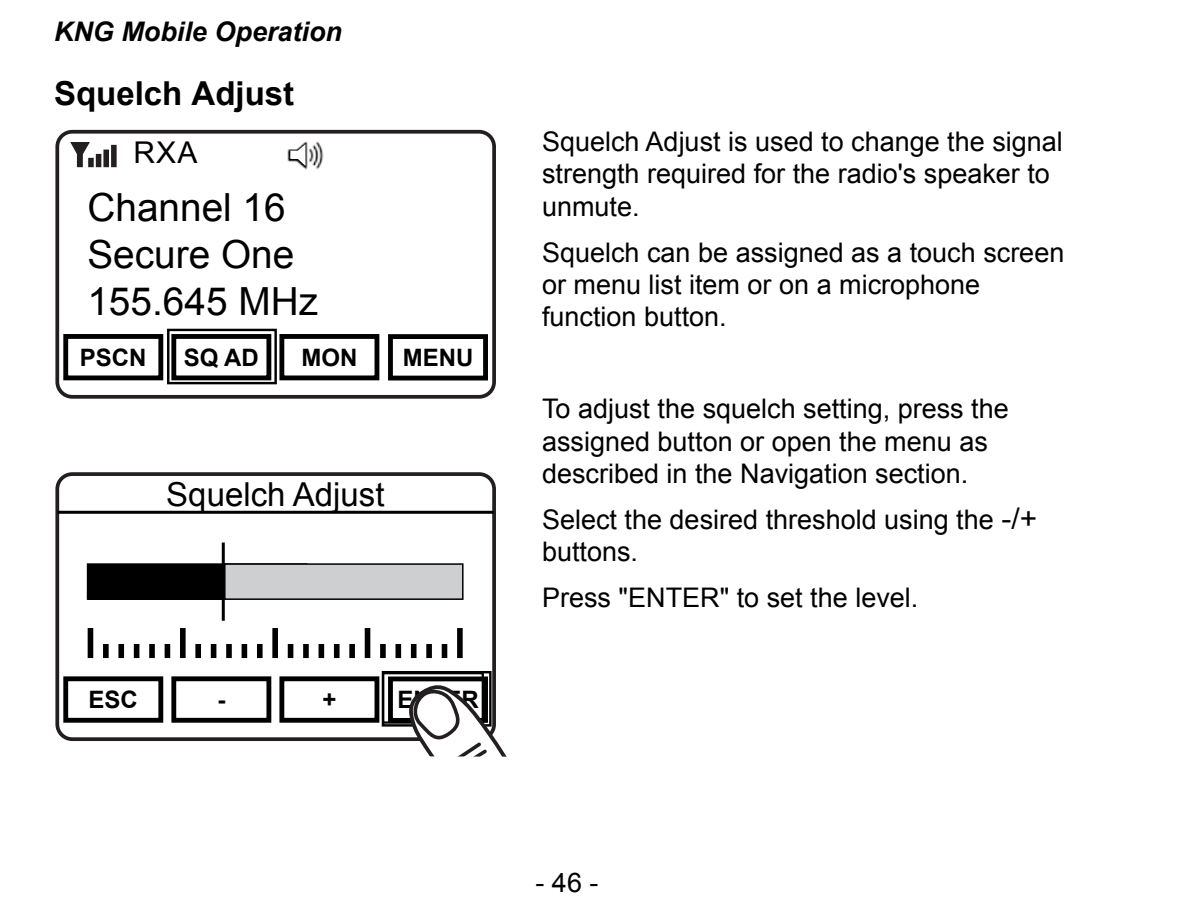
<style>
.page{position:relative;width:1188px;height:918px;background:#fff}
.page>*{position:absolute;margin:0;border:0;box-sizing:border-box;transform-origin:0 0}
.t1{font:38.7px/46.8px "Arial";color:#000}
.t2{font:36.3px/43.8px "Arial";color:#000}
.t3{font:700 33px "Arial";color:#000}
.t4{font:33px "Arial";color:#000}
.t5{font:32.7px "Arial";color:#000;scale:.91 1}
.t6{font:30px "Arial";color:#000}
.t7{font:27px/32.4px "Arial";color:#000}
.t8{font:italic 700 27px "Arial";color:#000}
.t9{font:700 24px "Arial";color:#000}
.s1{font-weight:700;font-size:15.9px}
.s2{font-size:31.2px}
.s3{font-size:30px}
</style>
<div class="page">
<svg style="left:55px;top:130px;width:441px;height:269px"></svg>
<img style="left:287px;top:136px;width:37px;height:37px">
<svg style="left:290px;top:144px;width:16px;height:22px"></svg>
<div style="left:77px;top:143px;width:6px;height:24px;background:#231f20"></div>
<svg style="left:71px;top:142px;width:18px;height:17px"></svg>
<div style="left:88px;top:158px;width:6px;height:9px;background:#231f20"></div>
<div style="left:96px;top:154px;width:5px;height:13px;background:#231f20"></div>
<div style="left:103px;top:150px;width:6px;height:17px;background:#231f20"></div>
<div style="left:111px;top:145px;width:6px;height:22px;background:#231f20"></div>
<div style="left:66px;top:336px;width:95px;height:42px;background:#fff"></div>
<div style="left:63px;top:334px;width:100px;height:46px;border:5px solid #000"></div>
<div style="left:174px;top:336px;width:95px;height:42px;background:#fff"></div>
<div style="left:171px;top:334px;width:100px;height:46px;border:5px solid #000"></div>
<div style="left:282px;top:336px;width:95px;height:42px;background:#fff"></div>
<div style="left:279px;top:334px;width:100px;height:46px;border:5px solid #000"></div>
<div style="left:390px;top:337px;width:96px;height:41px;background:#fff"></div>
<div style="left:388px;top:334px;width:100px;height:46px;border:5px solid #000"></div>
<div style="left:76px;top:184px;width:399px;height:140px;background:#fff"></div>
<div style="left:198px;top:139px;width:87px;height:34px;background:#fff"></div>
<div style="left:332px;top:139px;width:114px;height:34px;background:#fff"></div>
<div style="left:442px;top:139px;width:31px;height:34px;background:#fff"></div>
<div style="left:167px;top:329px;width:110px;height:55px;border:2px solid #000"></div>
<div style="left:133px;top:141px;width:65px;height:27px;background:#fff"></div>
<svg style="left:55px;top:472px;width:441px;height:269px"></svg>
<img style="left:287px;top:479px;width:37px;height:2px">
<div style="left:66px;top:679px;width:95px;height:41px;background:#fff"></div>
<div style="left:63px;top:676px;width:100px;height:47px;border:5px solid #000"></div>
<div style="left:174px;top:679px;width:95px;height:41px;background:#fff"></div>
<div style="left:171px;top:676px;width:100px;height:47px;border:5px solid #000"></div>
<div style="left:282px;top:679px;width:95px;height:41px;background:#fff"></div>
<div style="left:279px;top:676px;width:100px;height:47px;border:5px solid #000"></div>
<div style="left:390px;top:679px;width:96px;height:41px;background:#fff"></div>
<div style="left:388px;top:677px;width:100px;height:46px;border:5px solid #000"></div>
<div style="left:76px;top:526px;width:399px;height:141px;background:#fff"></div>
<div style="left:69px;top:481px;width:335px;height:35px;background:#fff"></div>
<div style="left:402px;top:481px;width:71px;height:35px;background:#fff"></div>
<div style="left:382px;top:671px;width:110px;height:56px;border:2px solid #000"></div>
<div style="left:77px;top:482px;width:397px;height:31px;background:#fff"></div>
<hr style="left:58px;top:511px;width:436px;height:3px;background:#000">
<div style="left:88px;top:564px;width:219px;height:35px;background:#000"></div>
<div style="left:87px;top:563px;width:220px;height:37px;border:2px solid #000"></div>
<div style="left:382px;top:672px;width:102px;height:52px;border:2px solid #000"></div>
<svg style="left:406px;top:677px;width:101px;height:80px"></svg>
<div style="left:225px;top:564px;width:238px;height:35px;background:#cdcfd0"></div>
<div style="left:224px;top:563px;width:240px;height:37px;border:2px solid #000"></div>
<hr style="left:222px;top:543px;width:3px;height:78px;background:#000">
<div style="left:88px;top:628px;width:5px;height:30px;background:#000"></div>
<div style="left:103px;top:628px;width:6px;height:30px;background:#000"></div>
<div style="left:118px;top:628px;width:6px;height:30px;background:#000"></div>
<div style="left:134px;top:628px;width:5px;height:30px;background:#000"></div>
<div style="left:149px;top:628px;width:6px;height:30px;background:#000"></div>
<div style="left:165px;top:628px;width:5px;height:30px;background:#000"></div>
<div style="left:180px;top:628px;width:6px;height:30px;background:#000"></div>
<div style="left:195px;top:628px;width:6px;height:30px;background:#000"></div>
<div style="left:211px;top:628px;width:5px;height:30px;background:#000"></div>
<div style="left:226px;top:628px;width:6px;height:30px;background:#000"></div>
<div style="left:242px;top:628px;width:5px;height:30px;background:#000"></div>
<div style="left:257px;top:628px;width:6px;height:30px;background:#000"></div>
<div style="left:272px;top:628px;width:6px;height:30px;background:#000"></div>
<div style="left:288px;top:628px;width:5px;height:30px;background:#000"></div>
<div style="left:303px;top:628px;width:6px;height:30px;background:#000"></div>
<div style="left:319px;top:628px;width:5px;height:30px;background:#000"></div>
<div style="left:334px;top:628px;width:6px;height:30px;background:#000"></div>
<div style="left:349px;top:628px;width:6px;height:30px;background:#000"></div>
<div style="left:365px;top:628px;width:5px;height:30px;background:#000"></div>
<div style="left:380px;top:628px;width:6px;height:30px;background:#000"></div>
<div style="left:396px;top:628px;width:5px;height:30px;background:#000"></div>
<div style="left:411px;top:628px;width:6px;height:30px;background:#000"></div>
<div style="left:426px;top:628px;width:6px;height:30px;background:#000"></div>
<div style="left:442px;top:628px;width:5px;height:30px;background:#000"></div>
<div style="left:457px;top:628px;width:6px;height:30px;background:#000"></div>
<div style="left:99px;top:624px;width:76px;height:20px;background:#fff"></div>
<div style="left:191px;top:624px;width:76px;height:20px;background:#fff"></div>
<div style="left:283px;top:624px;width:76px;height:20px;background:#fff"></div>
<div style="left:376px;top:624px;width:76px;height:20px;background:#fff"></div>
<p class="t8" style="left:54px;top:16px;width:290px">KNG Mobile Operation</p>
<p class="t3" style="left:54px;top:72px;width:242px">Squelch Adjust</p>
<p class="t6" style="left:133px;top:133px;width:66px">RXA</p>
<p class="t5" style="left:136px;top:134px;width:158px">TXD P<span class="s1">1</span> <span class="s2">Ø</span></p>
<h2 class="t2" style="left:92px;top:183px;width:218px">Channel 16<br>Secure One<br>155.645 MHz</h2>
<h1 class="t1" style="left:87px;top:184px;width:232px">Channel 16<br>Secure One<br>155.645 MHz</h1>
<p class="t9" style="left:80px;top:342px;width:68px">PSCN</p>
<p class="t9" style="left:184px;top:342px;width:77px">SQ AD</p>
<p class="t9" style="left:301px;top:342px;width:57px">MON</p>
<p class="t9" style="left:403px;top:342px;width:72px">MENU</p>
<p class="t4" style="left:166px;top:473px;width:220px">Squelch Adjust</p>
<p class="t5" style="left:136px;top:476px;width:158px">TXD P<span class="s1">1</span> <span class="s2">Ø</span></p>
<p class="t5" style="left:379px;top:478px;width:25px">H</p>
<p class="t9" style="left:89px;top:684px;width:51px">ESC</p>
<p class="t9" style="left:217px;top:684px;width:9px">-</p>
<p class="t9" style="left:322px;top:684px;width:16px">+</p>
<p class="t9" style="left:397px;top:684px;width:83px">ENTER</p>
<p class="t7" style="left:542px;top:126px;width:522px">Squelch Adjust is used to change the signal strength required for the radio's speaker to unmute.</p>
<p class="t7" style="left:542px;top:236px;width:524px">Squelch can be assigned as a touch screen or menu list item or on a microphone function button.</p>
<p class="t7" style="left:542px;top:393px;width:468px">To adjust the squelch setting, press the assigned button or open the menu as described in the Navigation section.</p>
<p class="t7" style="left:542px;top:504px;width:497px">Select the desired threshold using the <span class="s3">-/+ </span>buttons.</p>
<p class="t7" style="left:542px;top:582px;width:378px">Press "ENTER" to set the level.</p>
<p class="t7" style="left:535px;top:867px;width:65px">- 46 -</p>
</div>
